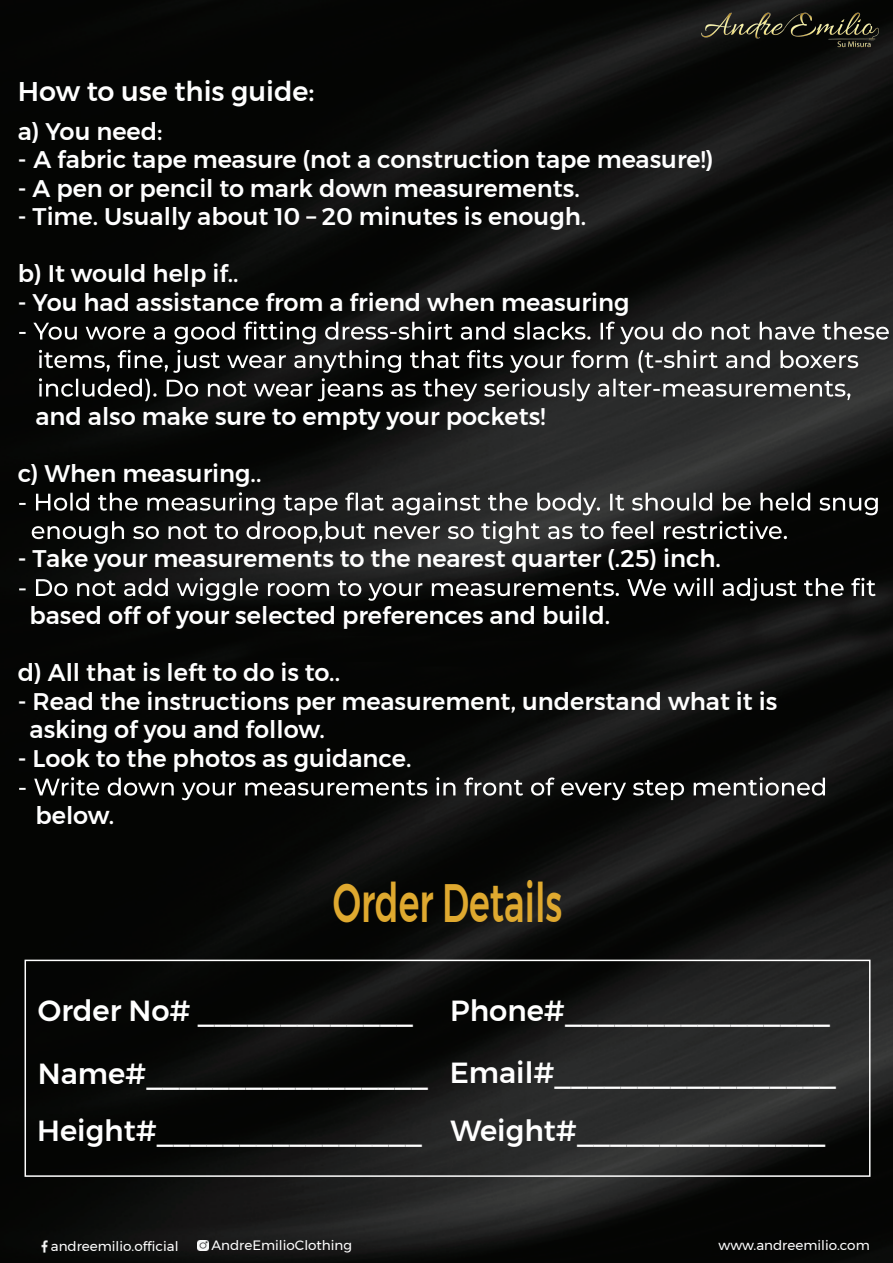
<style>
.page{position:relative;width:893px;height:1263px;background:#fff}
.page>*{position:absolute;margin:0;border:0;box-sizing:border-box;transform-origin:0 0}
.t1{font:500 53.85px "Montserrat";color:#dfa92f;scale:.65 1}
.t2{font:500 28.95px/62.7px "Montserrat";color:#fff}
.t3{font:500 27px "Montserrat";color:#fff}
.t4{font:500 24px/28.5px "Montserrat";color:#fff}
.t5{font:13.5px "Montserrat";color:#fff}
</style>
<div class="page">
<img style="left:0;top:0;width:893px;height:1263px">
<svg style="left:19px;top:321px;width:870px;height:23px;background:#3f403f"></svg>
<svg style="left:39px;top:350px;width:819px;height:51px;background:#414241"></svg>
<svg style="left:19px;top:492px;width:859px;height:23px;background:#494a49"></svg>
<svg style="left:32px;top:521px;width:755px;height:23px;background:#484848"></svg>
<svg style="left:19px;top:578px;width:857px;height:23px;background:#3d3d3c"></svg>
<svg style="left:19px;top:777px;width:806px;height:23px;background:#3b3c3b"></svg>
<div style="left:25px;top:960px;width:845px;height:217px;border:2px solid #fff"></div>
<img style="left:700px;top:0;width:179px;height:58px">
<svg style="left:197px;top:1239px;width:13px;height:13px"></svg>
<svg style="left:37px;top:1241px;width:14px;height:12px"></svg>
<p class="t3" style="left:18px;top:70px;width:298px">How to use this guide:</p>
<p class="t4" style="left:18px;top:117px;width:146px">a) You need:</p>
<p class="t4" style="left:18px;top:146px;width:697px">- A fabric tape measure (not a construction tape measure!)</p>
<p class="t4" style="left:18px;top:174px;width:563px">- A pen or pencil to mark down measurements.</p>
<p class="t4" style="left:18px;top:203px;width:570px">- Time. Usually about 10 – 20 minutes is enough.</p>
<p class="t4" style="left:18px;top:260px;width:222px">b) It would help if..</p>
<p class="t4" style="left:18px;top:288px;width:613px">- You had assistance from a friend when measuring</p>
<p class="t4" style="left:35px;top:402px;width:512px">and also make sure to empty your pockets!</p>
<p class="t4" style="left:18px;top:459px;width:245px">c) When measuring..</p>
<p class="t4" style="left:18px;top:545px;width:705px">- Take your measurements to the nearest quarter (.25) inch.</p>
<p class="t4" style="left:30px;top:602px;width:582px">based off of your selected preferences and build.</p>
<p class="t4" style="left:18px;top:659px;width:324px">d) All that is left to do is to..</p>
<p class="t4" style="left:30px;top:687px;width:749px;text-indent:-12px">- Read the instructions per measurement, understand what it is asking of you and follow.</p>
<p class="t4" style="left:18px;top:744px;width:395px">- Look to the photos as guidance.</p>
<p class="t4" style="left:35px;top:801px;width:80px">below.</p>
<h1 class="t1" style="left:333px;top:861px;width:355px">Order Details</h1>
<p class="t2" style="left:38px;top:979px;width:392px">Order No# _____________<br>Name#_________________</p>
<p class="t2" style="left:37px;top:1099px;width:386px">Height#________________</p>
<p class="t2" style="left:450px;top:979px;width:381px">Phone#________________</p>
<p class="t2" style="left:450px;top:1044px;width:388px;line-height:58.2px">Email#_________________<br>Weight#_______________</p>
<p class="t5" style="left:51px;top:1236px;width:129px">andreemilio.official</p>
<p class="t5" style="left:211px;top:1235px;width:142px">AndreEmilioClothing</p>
<p class="t5" style="left:718px;top:1235px;width:153px">www.andreemilio.com</p>
</div>
